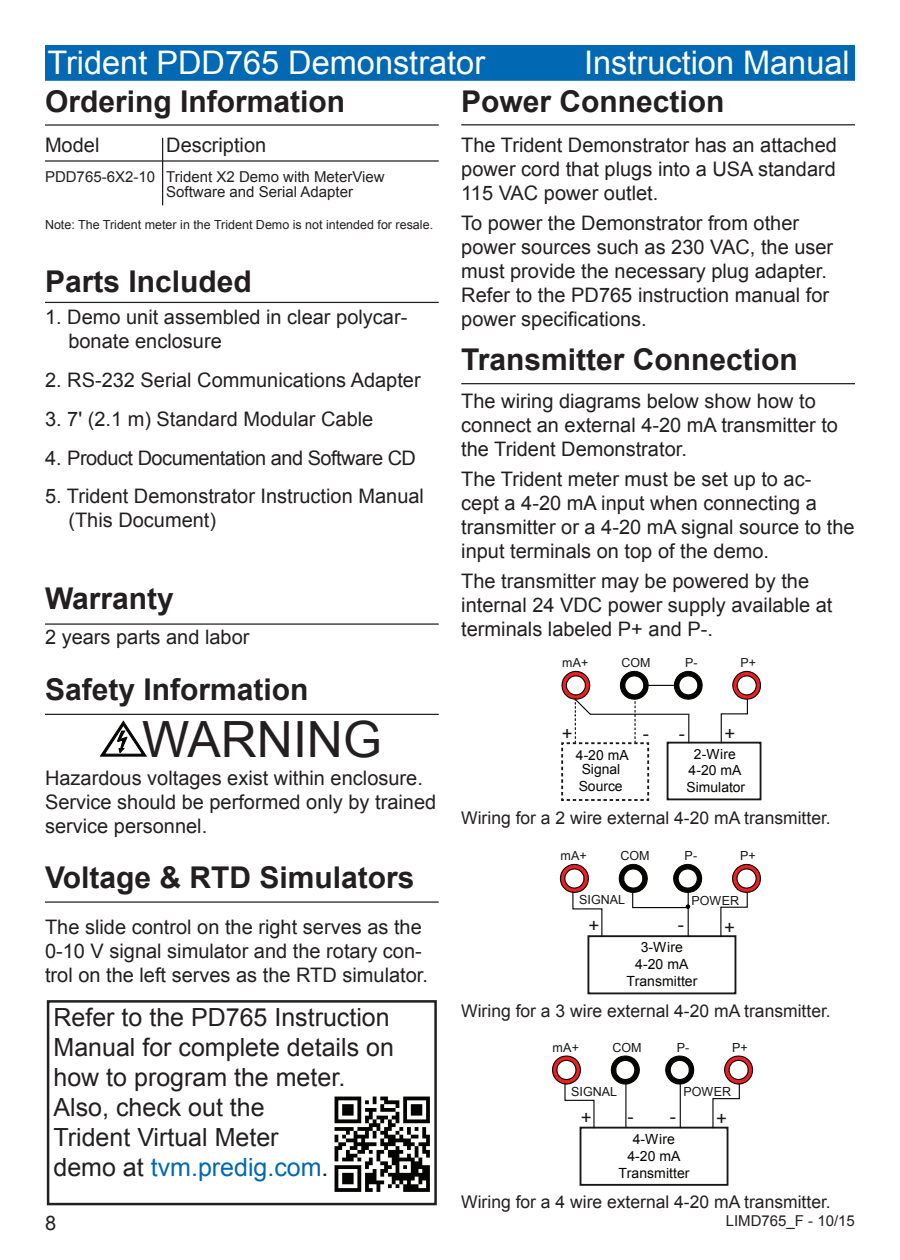
<style>
.page{position:relative;width:900px;height:1260px;background:#fff}
.page>*{position:absolute;margin:0;border:0;box-sizing:border-box;transform-origin:0 0}
.t1{font:50px "Arial";color:#231f20}
.t2{font:32.5px "Arial";color:#fff}
.t3{font:700 30px "Arial";color:#231f20}
.t4{font:25px/30px "Arial";color:#231f20}
.t5{font:20px/24px "Arial";color:#231f20}
.t6{font:20px "Arial";letter-spacing:-.025em;color:#231f20}
.t7{font:18.75px "Arial";color:#181717}
.t8{font:18.5px "Arial";color:#181717}
.t9{font:17.5px "Arial";color:#231f20}
.t10{font:15px/15px "Arial";color:#231f20}
.t11{font:14px/16.8px "Arial";color:#040503;text-align:center}
.t12{font:12.5px "Arial";color:#231f20}
.t13{font:12.5px "Arial";letter-spacing:.005em;color:#181717}
.s1{color:#0168b3}
</style>
<div class="page">
<hr style="left:45px;top:901px;width:394px;height:2px;background:#231f20">
<div style="left:587px;top:935px;width:149px;height:59px;border:2px solid #181717"></div>
<svg style="left:720px;top:863px;width:41px;height:74px"></svg>
<hr style="left:688px;top:890px;width:1px;height:46px;background:#040503">
<svg style="left:559px;top:863px;width:44px;height:74px"></svg>
<svg style="left:618px;top:863px;width:85px;height:46px"></svg>
<div style="left:580px;top:1127px;width:148px;height:59px;border:2px solid #181717"></div>
<svg style="left:665px;top:1055px;width:30px;height:30px"></svg>
<svg style="left:610px;top:1055px;width:30px;height:30px"></svg>
<svg style="left:712px;top:1055px;width:42px;height:74px"></svg>
<hr style="left:680px;top:1081px;width:1px;height:47px;background:#040503">
<hr style="left:625px;top:1082px;width:1px;height:45px;background:#040503">
<svg style="left:552px;top:1055px;width:43px;height:74px"></svg>
<svg style="left:100px;top:720px;width:47px;height:37px"></svg>
<img style="left:334px;top:1096px;width:96px;height:96px">
<div style="left:667px;top:742px;width:94px;height:58px;border:2px solid #181717"></div>
<svg style="left:720px;top:670px;width:42px;height:74px"></svg>
<svg style="left:561px;top:670px;width:142px;height:131px"></svg>
<hr style="left:45px;top:124px;width:394px;height:2px;background:#231f20">
<hr style="left:45px;top:160px;width:394px;height:2px;background:#231f20">
<hr style="left:162px;top:138px;width:1px;height:67px;background:#231f20">
<hr style="left:45px;top:302px;width:394px;height:1px;background:#231f20">
<hr style="left:45px;top:714px;width:394px;height:1px;background:#231f20">
<hr style="left:45px;top:623px;width:394px;height:2px;background:#231f20">
<hr style="left:461px;top:383px;width:394px;height:1px;background:#231f20">
<hr style="left:461px;top:124px;width:394px;height:1px;background:#231f20">
<div style="left:47px;top:1000px;width:390px;height:205px;border:2px solid #231f20"></div>
<div style="left:45px;top:45px;width:810px;height:36px;background:#0168b3;border:2px solid #0168b3"></div>
<h2 class="t2" style="left:48px;top:41px;width:439px">Trident PDD765 Demonstrator</h2>
<h2 class="t2" style="left:584px;top:41px;width:267px">Instruction Manual</h2>
<h3 class="t3" style="left:45px;top:81px;width:302px">Ordering Information</h3>
<p class="t5" style="left:45px;top:134px;width:56px">Model</p>
<p class="t10" style="left:45px;top:170px;width:112px">PDD765-6X2-10</p>
<p class="t12" style="left:45px;top:216px;width:390px">Note: The Trident meter in the Trident Demo is not intended for resale.</p>
<p class="t5" style="left:166px;top:134px;width:102px">Description</p>
<p class="t10" style="left:166px;top:170px;width:220px">Trident X2 Demo with MeterView<br>Software and Serial Adapter</p>
<h3 class="t3" style="left:45px;top:261px;width:208px">Parts Included</h3>
<p class="t5" style="left:68px;top:305px;width:340px;text-indent:-23px">1. Demo unit assembled in clear polycar&shy;bonate enclosure</p>
<p class="t5" style="left:45px;top:368px;width:377px">2. RS-232 Serial Communications Adapter</p>
<p class="t5" style="left:45px;top:407px;width:330px">3. 7' (2.1 m) Standard Modular Cable</p>
<p class="t6" style="left:45px;top:444px;width:373px">4. Product Documentation and Software CD</p>
<p class="t5" style="left:68px;top:485px;width:357px;text-indent:-23px">5. Trident Demonstrator Instruction Manual (This Document)</p>
<h3 class="t3" style="left:45px;top:579px;width:130px">Warranty</h3>
<p class="t5" style="left:45px;top:626px;width:206px">2 years parts and labor</p>
<h3 class="t3" style="left:45px;top:670px;width:265px">Safety Information</h3>
<h1 class="t1" style="left:142px;top:707px;width:241px">WARNING</h1>
<p class="t5" style="left:45px;top:766px;width:393px">Hazardous voltages exist within enclosure.<br>Service should be performed only by trained service personnel.</p>
<h3 class="t3" style="left:45px;top:858px;width:371px">Voltage &amp; RTD Simulators</h3>
<p class="t5" style="left:45px;top:916px;width:385px">The slide control on the right serves as the<br>0-10 V signal simulator and the rotary con&shy;trol on the left serves as the RTD simulator.</p>
<p class="t4" style="left:54px;top:1002px;width:342px">Refer to the PD765 Instruction<br>Manual for complete details on how to program the meter.<br>Also, check out the<br>Trident Virtual Meter<br>demo at <span class="s1">tvm.predig.com</span>.</p>
<h3 class="t3" style="left:461px;top:81px;width:265px">Power Connection</h3>
<p class="t5" style="left:461px;top:134px;width:377px;text-align:justify">The Trident Demonstrator has an attached power cord that plugs into a USA standard 115 VAC power outlet.</p>
<p class="t5" style="left:461px;top:212px;width:374px">To power the Demonstrator from other power sources such as 230 VAC, the user must provide the necessary plug adapter.<br>Refer to the PD765 instruction manual for power specifications.</p>
<h3 class="t3" style="left:461px;top:339px;width:338px">Transmitter Connection</h3>
<p class="t5" style="left:461px;top:389px;width:378px">The wiring diagrams below show how to connect an external 4-20 mA transmitter to the Trident Demonstrator.</p>
<p class="t5" style="left:461px;top:467px;width:395px">The Trident meter must be set up to ac-<br>cept a 4-20 mA input when connecting a transmitter or a 4-20 mA signal source to the input terminals on top of the demo.</p>
<p class="t5" style="left:461px;top:569px;width:373px">The transmitter may be powered by the internal 24 VDC power supply available at terminals labeled P+ and P-.</p>
<p class="t13" style="left:562px;top:655px;width:28px">mA+</p>
<p class="t13" style="left:622px;top:655px;width:30px">COM</p>
<p class="t13" style="left:685px;top:655px;width:14px">P-</p>
<p class="t13" style="left:740px;top:655px;width:17px">P+</p>
<p class="t8" style="left:562px;top:721px;width:12px">+</p>
<p class="t8" style="left:679px;top:721px;width:58px">- +</p>
<p class="t11" style="left:687px;top:746px;width:60px">2-Wire<br>4-20 mA<br>Simulator</p>
<p class="t8" style="left:643px;top:721px;width:8px">-</p>
<p class="t11" style="left:576px;top:748px;width:54px;line-height:14.5px">4-20 mA<br>Signal</p>
<p class="t11" style="left:579px;top:778px;width:46px">Source</p>
<p class="t9" style="left:461px;top:807px;width:371px">Wiring for a 2 wire external 4-20 mA transmitter.</p>
<p class="t13" style="left:561px;top:848px;width:28px">mA+</p>
<p class="t13" style="left:620px;top:848px;width:31px">COM</p>
<p class="t13" style="left:685px;top:848px;width:14px">P-</p>
<p class="t13" style="left:740px;top:848px;width:17px">P+</p>
<p class="t13" style="left:579px;top:892px;width:48px">SIGNAL</p>
<p class="t13" style="left:691px;top:892px;width:49px">POWER</p>
<p class="t7" style="left:589px;top:914px;width:12px">+</p>
<p class="t7" style="left:678px;top:914px;width:59px">- +</p>
<p class="t11" style="left:626px;top:939px;width:73px">3-Wire<br>4-20 mA<br>Transmitter</p>
<p class="t9" style="left:461px;top:1000px;width:371px">Wiring for a 3 wire external 4-20 mA transmitter.</p>
<p class="t13" style="left:553px;top:1039px;width:28px">mA+</p>
<p class="t13" style="left:612px;top:1039px;width:31px">COM</p>
<p class="t13" style="left:677px;top:1039px;width:14px">P-</p>
<p class="t13" style="left:732px;top:1039px;width:17px">P+</p>
<p class="t13" style="left:571px;top:1083px;width:48px">SIGNAL</p>
<p class="t13" style="left:683px;top:1084px;width:49px">POWER</p>
<p class="t7" style="left:581px;top:1105px;width:12px">+</p>
<p class="t7" style="left:627px;top:1104px;width:50px">- -</p>
<p class="t7" style="left:716px;top:1106px;width:12px">+</p>
<p class="t11" style="left:618px;top:1131px;width:73px">4-Wire<br>4-20 mA<br>Transmitter</p>
<p class="t9" style="left:461px;top:1191px;width:371px">Wiring for a 4 wire external 4-20 mA transmitter.</p>
<p class="t5" style="left:45px;top:1211px;width:13px">8</p>
<p class="t10" style="left:726px;top:1213px;width:131px">LIMD765_F - 10/15</p>
</div>
